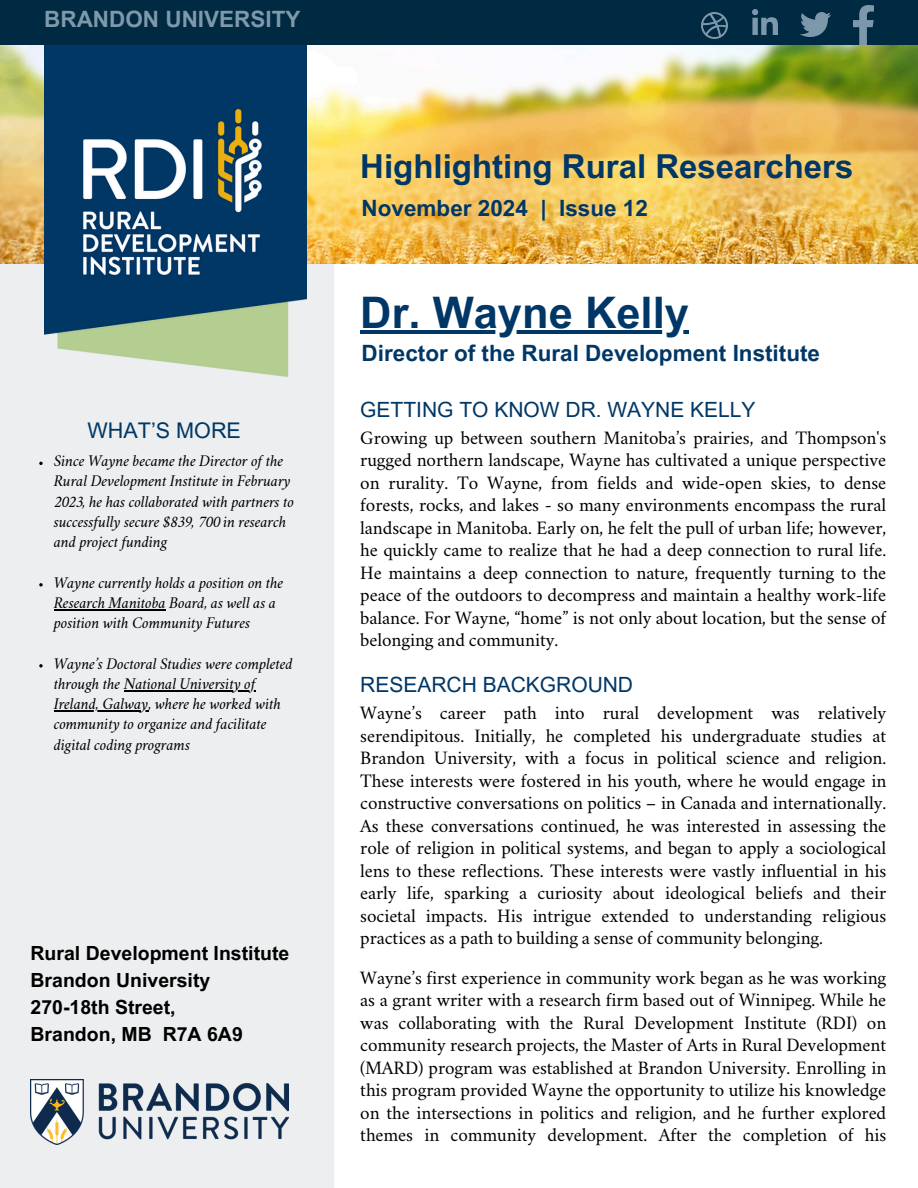
<style>
.page{position:relative;width:918px;height:1188px;background:#fff}
.page>*{position:absolute;margin:0;border:0;box-sizing:border-box;transform-origin:0 0}
.t1{font:700 43.5px "Arial MT Pro";color:#003766}
.t2{font:700 33px "Arial MT Pro";color:#003766}
.t3{font:700 22.5px "Arial MT Pro";color:#003766}
.t4{font:700 22.5px "Arial MT Pro";color:#7e99aa}
.t5{font:21.6px "Arial MT Pro";color:#003766}
.t6{font:21px "Arial MT Pro";color:#003766}
.t7{font:700 19.5px/27px "Arial MT Pro";color:#000}
.t8{font:18.75px/22.5px "Crimson";letter-spacing:-.005em;color:#000;text-align:justify}
.t9{font:italic 16.5px/20.2px "Crimson";letter-spacing:-.01em;color:#000}
</style>
<div class="page">
<div style="left:0;top:0;width:333px;height:1188px;background:#eceeef"></div>
<img style="left:0;top:44px;width:918px;height:219px">
<img style="left:31px;top:1079px;width:257px;height:66px">
<img style="left:44px;top:44px;width:262px;height:333px">
<div style="left:0;top:0;width:918px;height:44px;background:#002942"></div>
<img style="left:701px;top:12px;width:26px;height:26px">
<img style="left:801px;top:12px;width:29px;height:25px">
<img style="left:854px;top:6px;width:20px;height:38px">
<img style="left:752px;top:9px;width:25px;height:25px">
<hr style="left:360px;top:330px;width:329px;height:3px;background:#003766">
<svg style="left:39px;top:462px;width:4px;height:3px"></svg>
<svg style="left:39px;top:583px;width:4px;height:4px"></svg>
<hr style="left:54px;top:609px;width:112px;height:1px;background:#000">
<svg style="left:39px;top:664px;width:4px;height:4px"></svg>
<hr style="left:124px;top:690px;width:131px;height:1px;background:#000">
<hr style="left:54px;top:710px;width:94px;height:1px;background:#000">
<h5 class="t4" style="left:44px;top:11px;width:258px">BRANDON UNIVERSITY</h5>
<p class="t5" style="left:88px;top:422px;width:155px">WHAT’S MORE</p>
<p class="t9" style="left:54px;top:452px;width:242px">Since Wayne became the Director of the Rural Development Institute in February 2023, he has collaborated with partners to successfully secure $839, 700 in research and project funding</p>
<p class="t9" style="left:54px;top:574px;width:231px">Wayne currently holds a position on the<br>Research Manitoba Board, as well as a position with Community Futures</p>
<p class="t9" style="left:54px;top:655px;width:241px">Wayne’s Doctoral Studies were completed through the National University of Ireland, Galway, where he worked with community to organize and facilitate digital coding programs</p>
<p class="t7" style="left:31px;top:942px;width:260px">Rural Development Institute<br>Brandon University<br>270-18th Street,<br>Brandon, MB R7A 6A9</p>
<h1 class="t2" style="left:360px;top:154px;width:495px">Highlighting Rural Researchers</h1>
<h5 class="t3" style="left:362px;top:200px;width:288px">November 2024 | Issue 12</h5>
<p class="t1" style="left:360px;top:296px;width:330px">Dr. Wayne Kelly</p>
<h6 class="t3" style="left:362px;top:345px;width:460px">Director of the Rural Development Institute</h6>
<p class="t6" style="left:360px;top:401px;width:397px">GETTING TO KNOW DR. WAYNE KELLY</p>
<p class="t8" style="left:360px;top:428px;width:528px">Growing up between southern Manitoba’s prairies, and Thompson's rugged northern landscape, Wayne has cultivated a unique perspective on rurality. To Wayne, from fields and wide-open skies, to dense forests, rocks, and lakes - so many environments encompass the rural landscape in Manitoba. Early on, he felt the pull of urban life; however, he quickly came to realize that he had a deep connection to rural life.<br>He maintains a deep connection to nature, frequently turning to the peace of the outdoors to decompress and maintain a healthy work-life balance. For Wayne, “home” is not only about location, but the sense of belonging and community.</p>
<p class="t6" style="left:360px;top:677px;width:274px">RESEARCH BACKGROUND</p>
<p class="t8" style="left:360px;top:704px;width:528px">Wayne’s career path into rural development was relatively serendipitous. Initially, he completed his undergraduate studies at Brandon University, with a focus in political science and religion.<br>These interests were fostered in his youth, where he would engage in constructive conversations on politics – in Canada and internationally.<br>As these conversations continued, he was interested in assessing the role of religion in political systems, and began to apply a sociological lens to these reflections. These interests were vastly influential in his early life, sparking a curiosity about ideological beliefs and their societal impacts. His intrigue extended to understanding religious practices as a path to building a sense of community belonging.</p>
<p class="t8" style="left:360px;top:968px;width:528px">Wayne’s first experience in community work began as he was working as a grant writer with a research firm based out of Winnipeg. While he was collaborating with the Rural Development Institute (RDI) on community research projects, the Master of Arts in Rural Development (MARD) program was established at Brandon University. Enrolling in this program provided Wayne the opportunity to utilize his knowledge on the intersections in politics and religion, and he further explored themes in community development. After the completion of his</p>
</div>
